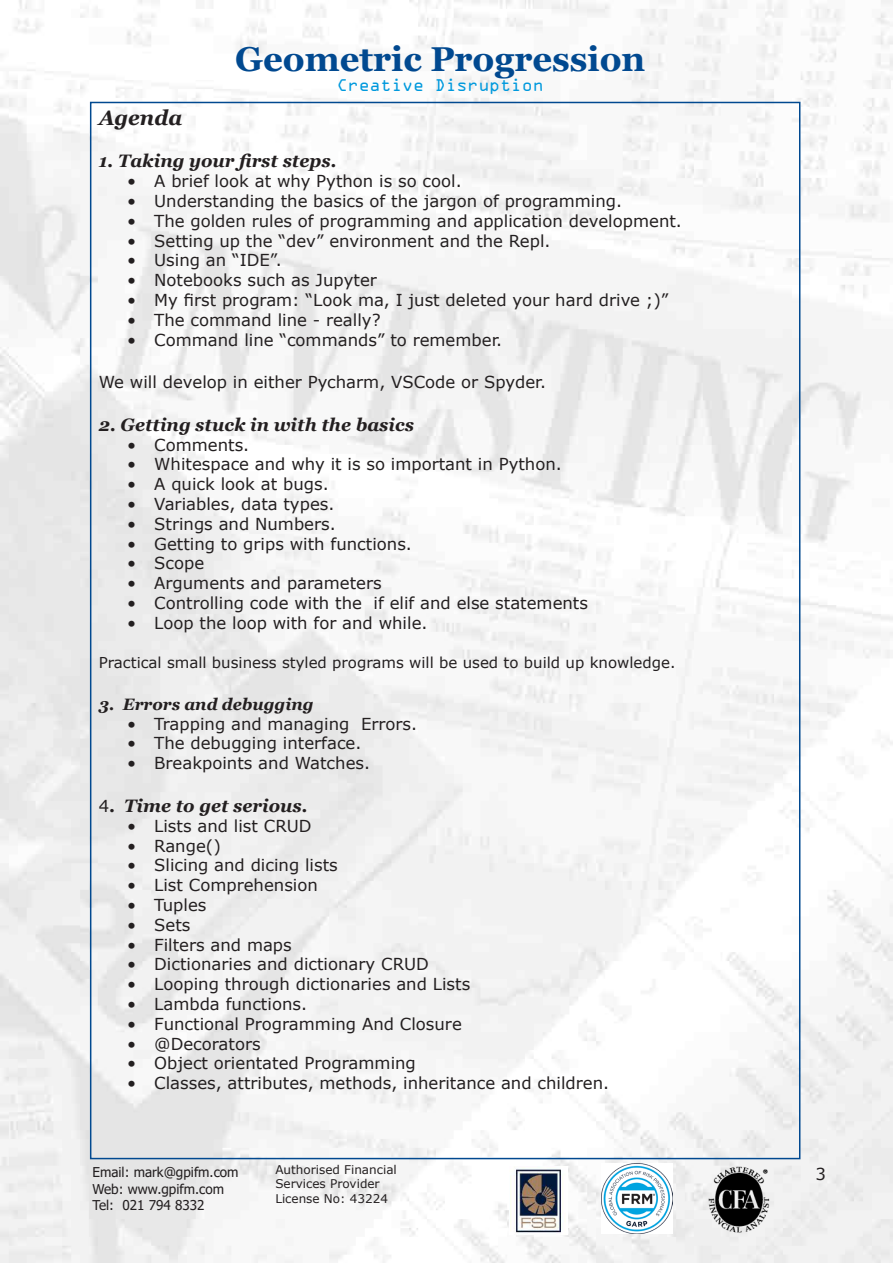
<style>
.page{position:relative;width:893px;height:1263px;background:#fff}
.page>*{position:absolute;margin:0;border:0;box-sizing:border-box;transform-origin:0 0}
.t1{font:700 34.5px "Georgia";color:#014990}
.t2{font:italic 700 21px "Georgia";color:#231f20}
.t3{font:italic 700 18px "Georgia";color:#231f20}
.t4{font:18px "OCRA Extended";color:#09d}
.t5{font:16.5px "Verdana";color:#231f20}
.t6{font:italic 700 16.5px "Georgia";color:#231f20}
.verdana10{font:15px "Verdana";color:#231f20}
.t7{font:13.5px/16.2px "Tahoma";color:#231f20}
.t8{font:12px/14.4px "Verdana";color:#231f20}
.s1{font-family:"Verdana";font-weight:400;font-style:normal;font-size:16.5px}
.s2{font-style:normal}
</style>
<div class="page">
<img style="left:0;top:0;width:893px;height:1263px">
<img style="left:707px;top:1166px;width:63px;height:68px">
<img style="left:510px;top:1166px;width:58px;height:69px">
<img style="left:602px;top:1163px;width:70px;height:71px">
<h1 class="t1" style="left:235px;top:37px;width:412px">Geometric Progression</h1>
<p class="t4" style="left:337px;top:76px;width:208px">Creative Disruption</p>
<p class="t2" style="left:99px;top:104px;width:85px">Agenda</p>
<p class="t3" style="left:99px;top:149px;width:239px">1. Taking your first steps.</p>
<p class="t5" style="left:127px;top:170px;width:336px">• A brief look at why Python is so cool.</p>
<p class="t5" style="left:127px;top:190px;width:496px">• Understanding the basics of the jargon of programming.</p>
<p class="t5" style="left:127px;top:209px;width:556px">• The golden rules of programming and application development.</p>
<p class="t5" style="left:127px;top:229px;width:425px">• Setting up the “dev” environment and the Repl.</p>
<p class="t5" style="left:127px;top:249px;width:156px">• Using an “IDE”.</p>
<p class="t5" style="left:127px;top:269px;width:251px">• Notebooks such as Jupyter</p>
<p class="t5" style="left:127px;top:289px;width:543px">• My first program: “Look ma, I just deleted your hard drive ;)”</p>
<p class="t5" style="left:127px;top:308px;width:255px">• The command line - really?</p>
<p class="t5" style="left:127px;top:328px;width:377px">• Command line “commands” to remember.</p>
<p class="t5" style="left:99px;top:371px;width:449px">We will develop in either Pycharm, VSCode or Spyder.</p>
<p class="t3" style="left:99px;top:413px;width:317px">2. Getting stuck in with the basics</p>
<p class="t5" style="left:127px;top:433px;width:124px">• Comments.</p>
<p class="t5" style="left:127px;top:453px;width:436px">• Whitespace and why it is so important in Python.</p>
<p class="t5" style="left:127px;top:473px;width:203px">• A quick look at bugs.</p>
<p class="t5" style="left:127px;top:493px;width:209px">• Variables, data types.</p>
<p class="t5" style="left:127px;top:512px;width:210px">• Strings and Numbers.</p>
<p class="t5" style="left:127px;top:532px;width:286px">• Getting to grips with functions.</p>
<p class="t5" style="left:127px;top:552px;width:79px">• Scope</p>
<p class="t5" style="left:127px;top:572px;width:256px">• Arguments and parameters</p>
<p class="t5" style="left:127px;top:592px;width:462px">• Controlling code with the if elif and else statements</p>
<p class="t5" style="left:127px;top:611px;width:302px">• Loop the loop with for and while.</p>
<p class="verdana10" style="left:99px;top:652px;width:578px">Practical small business styled programs will be used to build up knowledge.</p>
<p class="t6" style="left:99px;top:693px;width:216px">3. Errors and debugging</p>
<p class="t5" style="left:127px;top:712px;width:291px">• Trapping and managing Errors.</p>
<p class="t5" style="left:127px;top:732px;width:236px">• The debugging interface.</p>
<p class="t5" style="left:127px;top:752px;width:244px">• Breakpoints and Watches.</p>
<p class="t3" style="left:99px;top:794px;width:210px"><span class="s1">4</span><span class="s2">.</span> Time to get serious.</p>
<p class="t5" style="left:127px;top:814px;width:186px">• Lists and list CRUD</p>
<p class="t5" style="left:127px;top:834px;width:95px">• Range()</p>
<p class="t5" style="left:127px;top:854px;width:212px">• Slicing and dicing lists</p>
<p class="t5" style="left:127px;top:874px;width:192px">• List Comprehension</p>
<p class="t5" style="left:127px;top:893px;width:81px">• Tuples</p>
<p class="t5" style="left:127px;top:913px;width:65px">• Sets</p>
<p class="t5" style="left:127px;top:933px;width:166px">• Filters and maps</p>
<p class="t5" style="left:127px;top:953px;width:303px">• Dictionaries and dictionary CRUD</p>
<p class="t5" style="left:127px;top:973px;width:344px">• Looping through dictionaries and Lists</p>
<p class="t5" style="left:127px;top:992px;width:181px">• Lambda functions.</p>
<p class="t5" style="left:127px;top:1012px;width:336px">• Functional Programming And Closure</p>
<p class="t5" style="left:127px;top:1032px;width:135px">• @Decorators</p>
<p class="t5" style="left:127px;top:1052px;width:290px">• Object orientated Programming</p>
<p class="t5" style="left:127px;top:1072px;width:483px">• Classes, attributes, methods, inheritance and children.</p>
<p class="t7" style="left:92px;top:1165px;width:148px">Email: mark@gpifm.com<br>Web: www.gpifm.com<br>Tel: 021 794 8332</p>
<p class="t8" style="left:275px;top:1162px;width:123px">Authorised Financial<br>Services Provider<br>License No: 43224</p>
<p class="t5" style="left:815px;top:1162px;width:12px">3</p>
</div>
